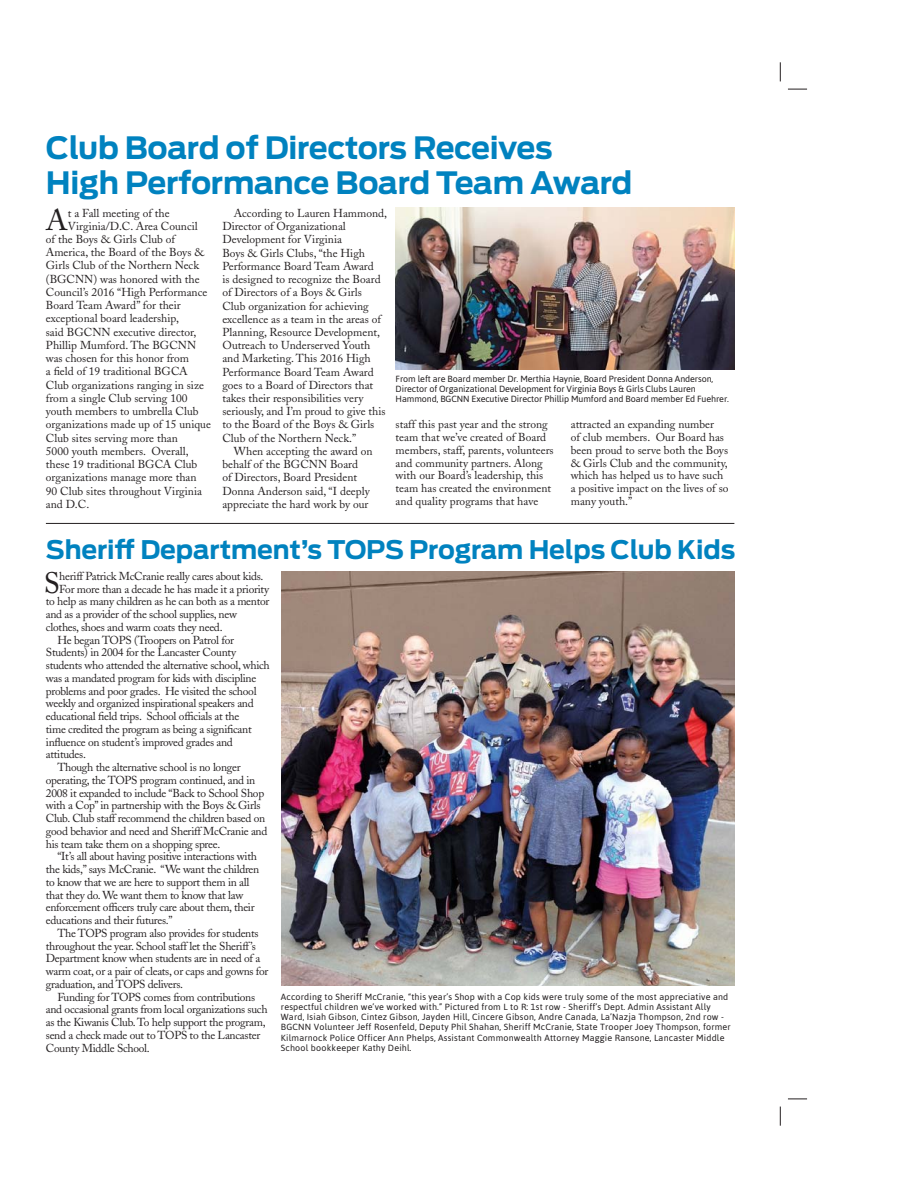
<style>
.page{position:relative;width:918px;height:1188px;background:#fff}
.page>*{position:absolute;margin:0;border:0;box-sizing:border-box;transform-origin:0 0}
.t1{font:700 30.6px/34.5px "Antenna";letter-spacing:-.01em;color:#0082bf}
.t2{font:29.4px "Adobe Caslon";color:#231f20}
.t3{font:700 25.5px "Antenna";letter-spacing:-.005em;color:#0082bf}
.t4{font:11.55px/13.2px "Adobe Caslon";letter-spacing:-.005em;color:#231f20}
.t5{font:11.55px "Adobe Caslon";letter-spacing:-.025em;color:#231f20}
.t6{font:8.85px/10.2px "Asap";letter-spacing:.02em;color:#231f20}
.t7{font:8.85px/10.2px "Asap";letter-spacing:-.01em;color:#231f20}
</style>
<div class="page">
<hr style="left:46px;top:523px;width:688px;height:1px;background:#231f20">
<img style="left:282px;top:571px;width:452px;height:415px">
<img style="left:396px;top:207px;width:338px;height:162px">
<svg style="left:788px;top:88px;width:19px;height:2px"></svg>
<svg style="left:788px;top:1098px;width:19px;height:2px"></svg>
<svg style="left:780px;top:62px;width:1px;height:19px"></svg>
<svg style="left:780px;top:1107px;width:1px;height:19px"></svg>
<h1 class="t1" style="left:46px;top:133px;width:588px">Club Board of Directors Receives<br>High Performance Board Team Award</h1>
<h2 class="t2" style="left:46px;top:208px;width:23px">A</h2>
<p class="t4" style="left:68px;top:208px;width:103px">t a Fall meeting of the</p>
<p class="t4" style="left:222px;top:208px;width:166px;text-indent:11px">According to Lauren Hammond,<br>Director of Organizational<br>Development for Virginia<br>Boys &amp; Girls Clubs, “the High<br>Performance Board Team Award<br>is designed to recognize the Board of Directors of a Boys &amp; Girls<br>Club organization for achieving excellence as a team in the areas of<br>Planning, Resource Development,<br>Outreach to Underserved Youth and Marketing. This 2016 High<br>Performance Board Team Award goes to a Board of Directors that takes their responsibilities very seriously, and I’m proud to give this to the Board of the Boys &amp; Girls<br>Club of the Northern Neck.”</p>
<p class="t4" style="left:222px;top:446px;width:152px;text-indent:11px">When accepting the award on behalf of the BGCNN Board<br>of Directors, Board President<br>Donna Anderson said, “I deeply appreciate the hard work by our</p>
<p class="t4" style="left:68px;top:221px;width:132px">Virginia/D.C. Area Council</p>
<p class="t4" style="left:46px;top:234px;width:131px">of the Boys &amp; Girls Club of</p>
<p class="t4" style="left:46px;top:247px;width:159px">America, the Board of the Boys &amp;</p>
<p class="t4" style="left:46px;top:260px;width:155px">Girls Club of the Northern Neck</p>
<p class="t4" style="left:46px;top:274px;width:155px">(BGCNN) was honored with the</p>
<p class="t4" style="left:46px;top:287px;width:163px">Council’s 2016 “High Performance</p>
<p class="t4" style="left:46px;top:300px;width:136px">Board Team Award” for their</p>
<p class="t4" style="left:46px;top:313px;width:135px">exceptional board leadership,</p>
<p class="t4" style="left:46px;top:326px;width:152px">said BGCNN executive director,</p>
<p class="t4" style="left:46px;top:340px;width:152px">Phillip Mumford. The BGCNN</p>
<p class="t4" style="left:46px;top:353px;width:145px">was chosen for this honor from</p>
<p class="t4" style="left:46px;top:366px;width:143px">a field of 19 traditional BGCA</p>
<p class="t4" style="left:46px;top:379px;width:160px">Club organizations ranging in size</p>
<p class="t4" style="left:46px;top:393px;width:143px">from a single Club serving 100</p>
<p class="t4" style="left:46px;top:406px;width:154px">youth members to umbrella Club</p>
<p class="t4" style="left:46px;top:419px;width:167px">organizations made up of 15 unique</p>
<p class="t4" style="left:46px;top:432px;width:134px">Club sites serving more than</p>
<p class="t4" style="left:46px;top:446px;width:144px">5000 youth members. Overall,</p>
<p class="t4" style="left:46px;top:459px;width:153px">these 19 traditional BGCA Club</p>
<p class="t4" style="left:46px;top:472px;width:152px">organizations manage more than</p>
<p class="t4" style="left:46px;top:485px;width:158px">90 Club sites throughout Virginia</p>
<p class="t4" style="left:46px;top:499px;width:45px">and D.C.</p>
<p class="t7" style="left:396px;top:374px;width:335px">From left are Board member Dr. Merthia Haynie, Board President Donna Anderson,<br>Director of Organizational Development for Virginia Boys &amp; Girls Clubs Lauren<br>Hammond, BGCNN Executive Director Phillip Mumford and Board member Ed Fuehrer.</p>
<p class="t4" style="left:396px;top:420px;width:160px;line-height:12.8px">staff this past year and the strong team that we’ve created of Board members, staff, parents, volunteers and community partners. Along with our Board’s leadership, this team has created the environment and quality programs that have</p>
<p class="t4" style="left:571px;top:420px;width:159px;line-height:12.8px">attracted an expanding number<br>of club members. Our Board has been proud to serve both the Boys &amp; Girls Club and the community, which has helped us to have such a positive impact on the lives of so many youth.”</p>
<h3 class="t3" style="left:46px;top:540px;width:691px">Sheriff Department’s TOPS Program Helps Club Kids</h3>
<h2 class="t2" style="left:44px;top:571px;width:18px">S</h2>
<p class="t5" style="left:59px;top:571px;width:206px">heriff Patrick McCranie really cares about kids.</p>
<p class="t5" style="left:59px;top:584px;width:211px">For more than a decade he has made it a priority</p>
<p class="t5" style="left:46px;top:597px;width:225px">to help as many children as he can both as a mentor</p>
<p class="t5" style="left:46px;top:610px;width:193px">and as a provider of the school supplies, new</p>
<p class="t5" style="left:46px;top:622px;width:178px">clothes, shoes and warm coats they need.</p>
<p class="t5" style="left:57px;top:635px;width:178px">He began TOPS (Troopers on Patrol for</p>
<p class="t5" style="left:46px;top:648px;width:192px">Students) in 2004 for the Lancaster County</p>
<p class="t5" style="left:46px;top:661px;width:225px">students who attended the alternative school, which</p>
<p class="t5" style="left:46px;top:673px;width:212px">was a mandated program for kids with discipline</p>
<p class="t5" style="left:46px;top:686px;width:212px">problems and poor grades. He visited the school</p>
<p class="t5" style="left:46px;top:699px;width:209px">weekly and organized inspirational speakers and</p>
<p class="t5" style="left:46px;top:712px;width:195px">educational field trips. School officials at the</p>
<p class="t5" style="left:46px;top:724px;width:207px">time credited the program as being a significant</p>
<p class="t5" style="left:46px;top:737px;width:188px">influence on student’s improved grades and</p>
<p class="t5" style="left:46px;top:750px;width:42px">attitudes.</p>
<p class="t5" style="left:57px;top:763px;width:185px">Though the alternative school is no longer</p>
<p class="t5" style="left:46px;top:775px;width:211px">operating, the TOPS program continued, and in</p>
<p class="t5" style="left:46px;top:788px;width:220px">2008 it expanded to include “Back to School Shop</p>
<p class="t5" style="left:46px;top:801px;width:216px">with a Cop” in partnership with the Boys &amp; Girls</p>
<p class="t5" style="left:46px;top:814px;width:221px">Club. Club staff recommend the children based on</p>
<p class="t5" style="left:46px;top:826px;width:223px">good behavior and need and Sheriff McCranie and</p>
<p class="t5" style="left:46px;top:839px;width:176px">his team take them on a shopping spree.</p>
<p class="t5" style="left:57px;top:852px;width:201px">“It’s all about having positive interactions with</p>
<p class="t5" style="left:46px;top:865px;width:215px">the kids,” says McCranie. “We want the children</p>
<p class="t5" style="left:46px;top:877px;width:205px">to know that we are here to support them in all</p>
<p class="t5" style="left:46px;top:890px;width:199px">that they do. We want them to know that law</p>
<p class="t5" style="left:46px;top:903px;width:210px">enforcement officers truly care about them, their</p>
<p class="t5" style="left:46px;top:916px;width:128px">educations and their futures.”</p>
<p class="t5" style="left:57px;top:928px;width:203px">The TOPS program also provides for students</p>
<p class="t5" style="left:46px;top:941px;width:212px">throughout the year. School staff let the Sheriff’s</p>
<p class="t5" style="left:46px;top:954px;width:216px">Department know when students are in need of a</p>
<p class="t5" style="left:46px;top:967px;width:224px">warm coat, or a pair of cleats, or caps and gowns for</p>
<p class="t5" style="left:46px;top:979px;width:139px">graduation, and TOPS delivers.</p>
<p class="t5" style="left:57px;top:992px;width:199px">Funding for TOPS comes from contributions</p>
<p class="t5" style="left:46px;top:1005px;width:223px">and occasional grants from local organizations such</p>
<p class="t5" style="left:46px;top:1018px;width:221px">as the Kiwanis Club. To help support the program,</p>
<p class="t5" style="left:46px;top:1030px;width:216px">send a check made out to TOPS to the Lancaster</p>
<p class="t5" style="left:46px;top:1043px;width:105px">County Middle School.</p>
<p class="t6" style="left:281px;top:992px;width:451px">According to Sheriff McCranie, “this year’s Shop with a Cop kids were truly some of the most appreciative and respectful children we’ve worked with.” Pictured from L to R: 1st row - Sheriff’s Dept. Admin Assistant Ally Ward, Isiah Gibson, Cintez Gibson, Jayden Hill, Cincere Gibson, Andre Canada, La’Nazja Thompson, 2nd row - BGCNN Volunteer Jeff Rosenfeld, Deputy Phil Shahan, Sheriff McCranie, State Trooper Joey Thompson, former Kilmarnock Police Officer Ann Phelps, Assistant Commonwealth Attorney Maggie Ransone, Lancaster Middle School bookkeeper Kathy Deihl.</p>
</div>
